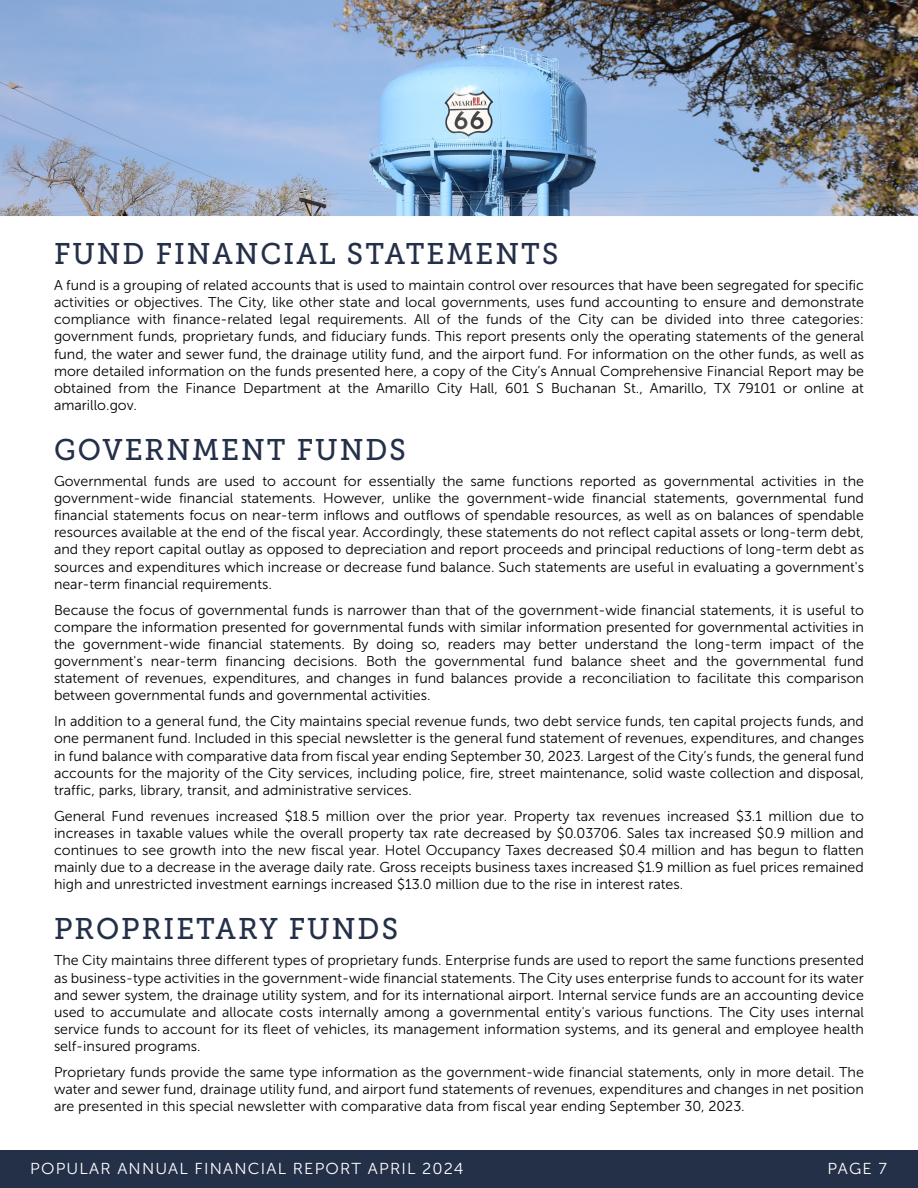
<style>
.page{position:relative;width:918px;height:1188px;background:#fff}
.page>*{position:absolute;margin:0;border:0;box-sizing:border-box;transform-origin:0 0}
.t1{font:29.85px "Museo Slab 500";letter-spacing:.07em;color:#243048;scale:.95 1}
.t2{font:15.9px "Museo Sans 300";letter-spacing:.07em;color:#fff}
.t3{font:14.25px/17.1px "Museo Sans 300";color:#000;text-align:justify}
</style>
<div class="page">
<div style="left:0;top:1150px;width:918px;height:38px;background:#243048"></div>
<img style="left:0;top:0;width:918px;height:216px">
<h1 class="t1" style="left:54px;top:237px;width:532px">FUND FINANCIAL STATEMENTS</h1>
<p class="t3" style="left:54px;top:277px;width:812px">A fund is a grouping of related accounts that is used to maintain control over resources that have been segregated for specific activities or objectives. The City, like other state and local governments, uses fund accounting to ensure and demonstrate compliance with finance-related legal requirements. All of the funds of the City can be divided into three categories: government funds, proprietary funds, and fiduciary funds. This report presents only the operating statements of the general fund, the water and sewer fund, the drainage utility fund, and the airport fund. For information on the other funds, as well as more detailed information on the funds presented here, a copy of the City’s Annual Comprehensive Financial Report may be obtained from the Finance Department at the Amarillo City Hall, 601 S Buchanan St., Amarillo, TX 79101 or online at amarillo.gov.</p>
<h1 class="t1" style="left:54px;top:433px;width:372px">GOVERNMENT FUNDS</h1>
<p class="t3" style="left:54px;top:473px;width:812px">Governmental funds are used to account for essentially the same functions reported as governmental activities in the government-wide financial statements. However, unlike the government-wide financial statements, governmental fund financial statements focus on near-term inflows and outflows of spendable resources, as well as on balances of spendable resources available at the end of the fiscal year. Accordingly, these statements do not reflect capital assets or long-term debt, and they report capital outlay as opposed to depreciation and report proceeds and principal reductions of long-term debt as sources and expenditures which increase or decrease fund balance. Such statements are useful in evaluating a government's near-term financial requirements.</p>
<p class="t3" style="left:54px;top:601px;width:812px">Because the focus of governmental funds is narrower than that of the government-wide financial statements, it is useful to compare the information presented for governmental funds with similar information presented for governmental activities in the government-wide financial statements. By doing so, readers may better understand the long-term impact of the government's near-term financing decisions. Both the governmental fund balance sheet and the governmental fund statement of revenues, expenditures, and changes in fund balances provide a reconciliation to facilitate this comparison between governmental funds and governmental activities.</p>
<p class="t3" style="left:54px;top:713px;width:812px">In addition to a general fund, the City maintains special revenue funds, two debt service funds, ten capital projects funds, and one permanent fund. Included in this special newsletter is the general fund statement of revenues, expenditures, and changes in fund balance with comparative data from fiscal year ending September 30, 2023. Largest of the City’s funds, the general fund accounts for the majority of the City services, including police, fire, street maintenance, solid waste collection and disposal, traffic, parks, library, transit, and administrative services.</p>
<p class="t3" style="left:54px;top:808px;width:812px">General Fund revenues increased $18.5 million over the prior year. Property tax revenues increased $3.1 million due to increases in taxable values while the overall property tax rate decreased by $0.03706. Sales tax increased $0.9 million and continues to see growth into the new fiscal year. Hotel Occupancy Taxes decreased $0.4 million and has begun to flatten mainly due to a decrease in the average daily rate. Gross receipts business taxes increased $1.9 million as fuel prices remained high and unrestricted investment earnings increased $13.0 million due to the rise in interest rates.</p>
<h1 class="t1" style="left:54px;top:912px;width:364px">PROPRIETARY FUNDS</h1>
<p class="t3" style="left:54px;top:952px;width:812px">The City maintains three different types of proprietary funds. Enterprise funds are used to report the same functions presented as business-type activities in the government-wide financial statements. The City uses enterprise funds to account for its water and sewer system, the drainage utility system, and for its international airport. Internal service funds are an accounting device used to accumulate and allocate costs internally among a governmental entity's various functions. The City uses internal service funds to account for its fleet of vehicles, its management information systems, and its general and employee health self-insured programs.</p>
<p class="t3" style="left:54px;top:1064px;width:811px">Proprietary funds provide the same type information as the government-wide financial statements, only in more detail. The water and sewer fund, drainage utility fund, and airport fund statements of revenues, expenditures and changes in net position are presented in this special newsletter with comparative data from fiscal year ending September 30, 2023.</p>
<p class="t2" style="left:30px;top:1160px;width:435px">POPULAR ANNUAL FINANCIAL REPORT APRIL 2024</p>
<p class="t2" style="left:827px;top:1160px;width:61px">PAGE 7</p>
</div>
